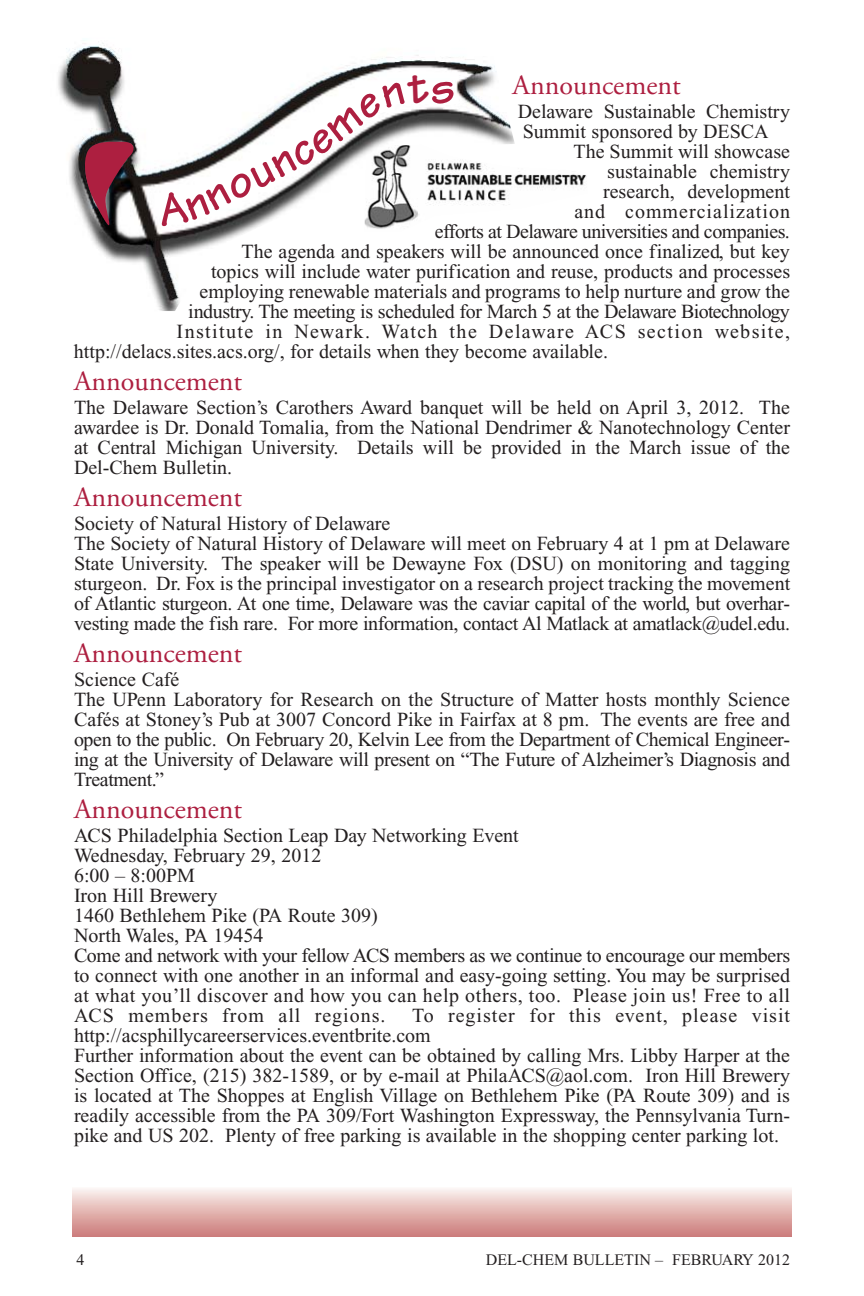
<style>
.page{position:relative;width:864px;height:1296px;background:#fff}
.page>*{position:absolute;margin:0;border:0;box-sizing:border-box;transform-origin:0 0}
.t1{font:28px "Adobe Garamond";color:#ad1f40}
.t2{font:20px/20px "Times New Roman";color:#231f20}
.t3{font:20px/20px "Times New Roman";letter-spacing:-.02em;color:#231f20}
.t4{font:20px "Times New Roman";letter-spacing:.07em;color:#231f20}
.t5{font:20px "Times New Roman";letter-spacing:-.025em;color:#231f20}
.t6{font:20px "Times New Roman";letter-spacing:.05em;color:#231f20}
.t7{font:16px "Times New Roman";color:#231f20}
</style>
<div class="page">
<div style="left:72px;top:1187px;width:720px;height:49px;background:linear-gradient(to bottom,#fcf4f1,#cc7a78)"></div>
<img style="left:58px;top:43px;width:438px;height:268px">
<svg style="left:82px;top:140px;width:54px;height:96px"></svg>
<svg style="left:157px;top:74px;width:430px;height:158px"></svg>
<h1 class="t1" style="left:513px;top:74px;width:170px">Announcement</h1>
<p class="t2" style="left:518px;top:103px;width:274px">Delaware Sustainable Chemistry<br>Summit sponsored by DESCA</p>
<p class="t2" style="left:574px;top:143px;width:218px">The Summit will showcase</p>
<p class="t2" style="left:607px;top:163px;width:184px">sustainable chemistry</p>
<p class="t2" style="left:603px;top:183px;width:189px">research, development</p>
<p class="t6" style="left:574px;top:204px;width:217px">and commercialization</p>
<p class="t5" style="left:435px;top:224px;width:357px">efforts at Delaware universities and companies.</p>
<p class="t2" style="left:241px;top:243px;width:550px">The agenda and speakers will be announced once finalized, but key</p>
<p class="t2" style="left:211px;top:263px;width:581px">topics will include water purification and reuse, products and processes</p>
<p class="t2" style="left:200px;top:283px;width:592px">employing renewable materials and programs to help nurture and grow the</p>
<p class="t3" style="left:188px;top:303px;width:603px">industry. The meeting is scheduled for March 5 at the Delaware Biotechnology</p>
<p class="t4" style="left:177px;top:324px;width:615px">Institute in Newark. Watch the Delaware ACS section website,</p>
<p class="t2" style="left:74px;top:343px;width:536px">http://delacs.sites.acs.org/, for details when they become available.</p>
<h1 class="t1" style="left:74px;top:370px;width:170px">Announcement</h1>
<p class="t2" style="left:74px;top:399px;width:718px;text-align:justify">The Delaware Section’s Carothers Award banquet will be held on April 3, 2012. The awardee is Dr. Donald Tomalia, from the National Dendrimer &amp; Nanotechnology Center at Central Michigan University. Details will be provided in the March issue of the Del-Chem Bulletin.</p>
<h1 class="t1" style="left:74px;top:486px;width:170px">Announcement</h1>
<p class="t2" style="left:74px;top:515px;width:718px">Society of Natural History of Delaware<br>The Society of Natural History of Delaware will meet on February 4 at 1 pm at Delaware State University. The speaker will be Dewayne Fox (DSU) on monitoring and tagging sturgeon. Dr. Fox is the principal investigator on a research project tracking the movement of Atlantic sturgeon. At one time, Delaware was the caviar capital of the world, but overhar&shy;vesting made the fish rare. For more information, contact Al Matlack at amatlack@udel.edu.</p>
<h1 class="t1" style="left:74px;top:642px;width:170px">Announcement</h1>
<p class="t3" style="left:74px;top:671px;width:718px">Science Café<br>The UPenn Laboratory for Research on the Structure of Matter hosts monthly Science Cafés at Stoney’s Pub at 3007 Concord Pike in Fairfax at 8 pm. The events are free and open to the public. On February 20, Kelvin Lee from the Department of Chemical Engineer&shy;ing at the University of Delaware will present on “The Future of Alzheimer’s Diagnosis and Treatment.”</p>
<h1 class="t1" style="left:74px;top:798px;width:170px">Announcement</h1>
<p class="t2" style="left:74px;top:827px;width:718px">ACS Philadelphia Section Leap Day Networking Event<br>Wednesday, February 29, 2012<br>6:00 – 8:00PM<br>Iron Hill Brewery<br>1460 Bethlehem Pike (PA Route 309)<br>North Wales, PA 19454<br>Come and network with your fellow ACS members as we continue to encourage our members to connect with one another in an informal and easy-going setting. You may be surprised at what you’ll discover and how you can help others, too. Please join us! Free to all ACS members from all regions.</p>
<p class="t2" style="left:74px;top:1007px;width:718px;text-indent:338px">To register for this event, please visit http://acsphillycareerservices.eventbrite.com<br>Further information about the event can be obtained by calling Mrs. Libby Harper at the Section Office, (215) 382-1589, or by e-mail at PhilaACS@aol.com. Iron Hill Brewery is located at The Shoppes at English Village on Bethlehem Pike (PA Route 309) and is readily accessible from the PA 309/Fort Washington Expressway, the Pennsylvania Turn&shy;pike and US 202. Plenty of free parking is available in the shopping center parking lot.</p>
<p class="t7" style="left:77px;top:1254px;width:9px">4</p>
<p class="t7" style="left:486px;top:1254px;width:306px">DEL-CHEM BULLETIN – FEBRUARY 2012</p>
</div>
